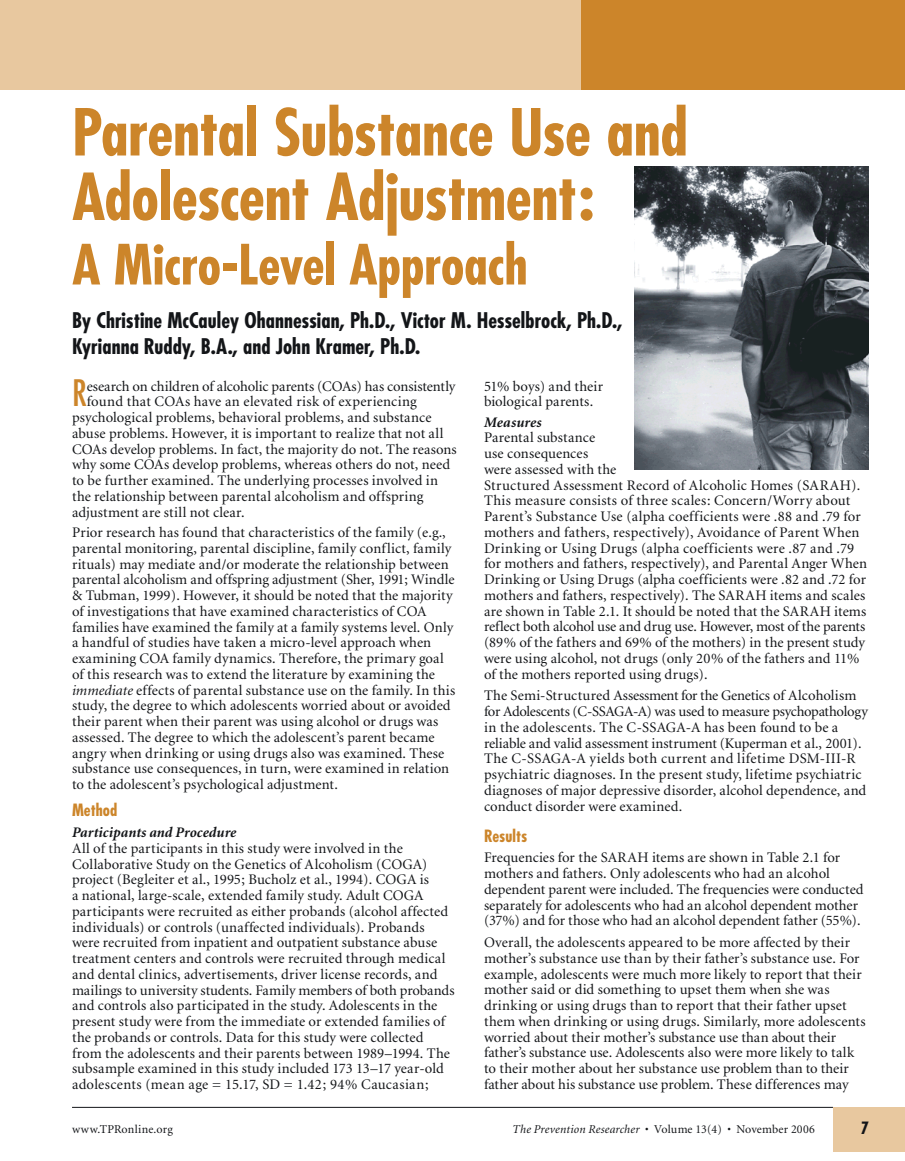
<style>
.page{position:relative;width:905px;height:1161px;background:#fff}
.page>*{position:absolute;margin:0;border:0;box-sizing:border-box;transform-origin:0 0}
.t1{font:700 condensed 63px/64.5px "Futura";letter-spacing:-.01em;color:#cc852a}
.t2{font:700 condensed 54px "Futura";color:#cc852a}
.t3{font:condensed 35.55px "Futura";color:#cc852a}
.t4{font:700 condensed 21px/25.5px "Futura";color:#131518}
.t5{font:700 condensed 16.5px "Futura";color:#cc852a}
.t6{font:700 condensed 16.5px "Futura";color:#131518}
.t7{font:14.7px/15.8px "Minion";letter-spacing:.01em;color:#131518}
.t8{font:italic 700 14.7px "Minion";color:#131518}
.t9{font:12px "Minion";letter-spacing:.01em;color:#131518}
.s1{font-style:italic}
</style>
<div class="page">
<div style="left:0;top:0;width:580px;height:90px;background:#e8c89f"></div>
<div style="left:580px;top:0;width:324px;height:90px;background:#cc852a"></div>
<hr style="left:72px;top:1107px;width:760px;height:1px;background:#131518">
<div style="left:832px;top:1107px;width:72px;height:45px;background:#e8c89f"></div>
<img style="left:634px;top:166px;width:234px;height:304px">
<h1 class="t1" style="left:72px;top:100px;width:617px">Parental Substance Use and<br>Adolescent Adjustment:</h1>
<h2 class="t2" style="left:72px;top:231px;width:457px">A Micro-Level Approach</h2>
<h3 class="t4" style="left:72px;top:308px;width:552px">By Christine McCauley Ohannessian, Ph.D., Victor M. Hesselbrock, Ph.D.,<br>Kyrianna Ruddy, B.A., and John Kramer, Ph.D.</h3>
<h3 class="t3" style="left:72px;top:372px;width:16px">R</h3>
<p class="t7" style="left:87px;top:379px;width:370px">esearch on children of alcoholic parents (COAs) has consistently</p>
<p class="t7" style="left:484px;top:379px;width:121px">51% boys) and their biological parents.</p>
<p class="t8" style="left:484px;top:414px;width:59px">Measures</p>
<p class="t7" style="left:484px;top:430px;width:384px">Parental substance<br>use consequences<br>were assessed with the<br>Structured Assessment Record of Alcoholic Homes (SARAH).<br>This measure consists of three scales: Concern/Worry about Parent’s Substance Use (alpha coefficients were .88 and .79 for mothers and fathers, respectively), Avoidance of Parent When Drinking or Using Drugs (alpha coefficients were .87 and .79 for mothers and fathers, respectively), and Parental Anger When Drinking or Using Drugs (alpha coefficients were .82 and .72 for mothers and fathers, respectively). The SARAH items and scales are shown in Table 2.1. It should be noted that the SARAH items reflect both alcohol use and drug use. However, most of the parents (89% of the fathers and 69% of the mothers) in the present study were using alcohol, not drugs (only 20% of the fathers and 11% of the mothers reported using drugs).</p>
<p class="t7" style="left:484px;top:688px;width:385px">The Semi-Structured Assessment for the Genetics of Alcoholism for Adolescents (C-SSAGA-A) was used to measure psychopathology in the adolescents. The C-SSAGA-A has been found to be a reliable and valid assessment instrument (Kuperman et al., 2001).<br>The C-SSAGA-A yields both current and lifetime DSM-III-R psychiatric diagnoses. In the present study, lifetime psychiatric diagnoses of major depressive disorder, alcohol dependence, and conduct disorder were examined.</p>
<p class="t5" style="left:484px;top:826px;width:45px">Results</p>
<p class="t7" style="left:484px;top:850px;width:381px">Frequencies for the SARAH items are shown in Table 2.1 for mothers and fathers. Only adolescents who had an alcohol dependent parent were included. The frequencies were conducted separately for adolescents who had an alcohol dependent mother (37%) and for those who had an alcohol dependent father (55%).</p>
<p class="t7" style="left:484px;top:935px;width:383px">Overall, the adolescents appeared to be more affected by their mother’s substance use than by their father’s substance use. For example, adolescents were much more likely to report that their mother said or did something to upset them when she was drinking or using drugs than to report that their father upset them when drinking or using drugs. Similarly, more adolescents worried about their mother’s substance use than about their father’s substance use. Adolescents also were more likely to talk to their mother about her substance use problem than to their father about his substance use problem. These differences may</p>
<p class="t7" style="left:87px;top:394px;width:331px">found that COAs have an elevated risk of experiencing</p>
<p class="t7" style="left:72px;top:410px;width:361px">psychological problems, behavioral problems, and substance</p>
<p class="t7" style="left:72px;top:426px;width:373px">abuse problems. However, it is important to realize that not all</p>
<p class="t7" style="left:72px;top:442px;width:386px">COAs develop problems. In fact, the majority do not. The reasons</p>
<p class="t7" style="left:72px;top:457px;width:379px">why some COAs develop problems, whereas others do not, need</p>
<p class="t7" style="left:72px;top:473px;width:367px">to be further examined. The underlying processes involved in</p>
<p class="t7" style="left:72px;top:489px;width:353px">the relationship between parental alcoholism and offspring</p>
<p class="t7" style="left:72px;top:505px;width:174px">adjustment are still not clear.</p>
<p class="t7" style="left:72px;top:525px;width:384px">Prior research has found that characteristics of the family (e.g., parental monitoring, parental discipline, family conflict, family rituals) may mediate and/or moderate the relationship between parental alcoholism and offspring adjustment (Sher, 1991; Windle &amp; Tubman, 1999). However, it should be noted that the majority of investigations that have examined characteristics of COA families have examined the family at a family systems level. Only a handful of studies have taken a micro-level approach when examining COA family dynamics. Therefore, the primary goal of this research was to extend the literature by examining the <span class="s1">immediate</span> effects of parental substance use on the family. In this study, the degree to which adolescents worried about or avoided their parent when their parent was using alcohol or drugs was assessed. The degree to which the adolescent’s parent became angry when drinking or using drugs also was examined. These substance use consequences, in turn, were examined in relation to the adolescent’s psychological adjustment.</p>
<p class="t5" style="left:72px;top:800px;width:47px">Method</p>
<p class="t8" style="left:72px;top:825px;width:166px">Participants and Procedure</p>
<p class="t7" style="left:72px;top:841px;width:384px">All of the participants in this study were involved in the Collaborative Study on the Genetics of Alcoholism (COGA) project (Begleiter et al., 1995; Bucholz et al., 1994). COGA is<br>a national, large-scale, extended family study. Adult COGA participants were recruited as either probands (alcohol affected individuals) or controls (unaffected individuals). Probands were recruited from inpatient and outpatient substance abuse treatment centers and controls were recruited through medical and dental clinics, advertisements, driver license records, and mailings to university students. Family members of both probands and controls also participated in the study. Adolescents in the present study were from the immediate or extended families of the probands or controls. Data for this study were collected from the adolescents and their parents between 1989–1994. The subsample examined in this study included 173 13–17 year-old adolescents (mean age = 15.17, SD = 1.42; 94% Caucasian;</p>
<p class="t9" style="left:72px;top:1123px;width:102px">www.TPRonline.org</p>
<p class="t9" style="left:512px;top:1123px;width:304px"><span class="s1">The Prevention Researcher</span> • Volume 13(4) • November 2006</p>
<p class="t6" style="left:860px;top:1117px;width:10px">7</p>
</div>
